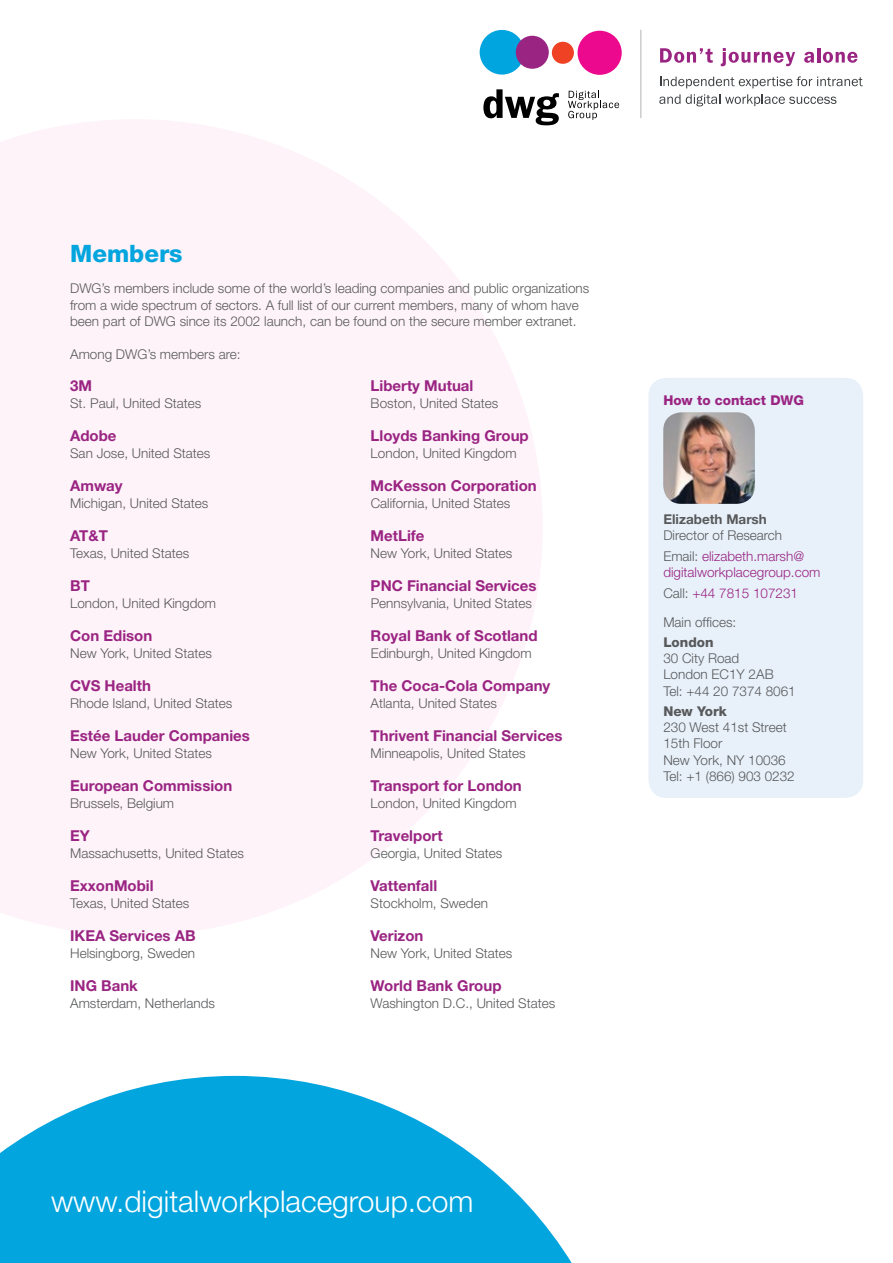
<style>
.page{position:relative;width:893px;height:1263px;background:#fff}
.page>*{position:absolute;margin:0;border:0;box-sizing:border-box;transform-origin:0 0}
.t1{font:300 30px "Helvetica Neue";color:#fff}
.t2{font:800 24px "Helvetica Neue";color:#03a5de}
.t3{font:700 15px "Helvetica Neue";color:#9a2482}
.t4{font:300 13.5px/16.2px "Helvetica Neue";color:#58595b}
.t5{font:300 13.5px/20.4px "Helvetica Neue";color:#9a2482}
.t6{font:800 13.5px "Helvetica Neue";color:#9a2482}
.t7{font:700 13.5px "Helvetica Neue";color:#58595b}
.t8{font:800 13.5px "Helvetica Neue";color:#58595b}
.s1{color:#9a2482}
.s2{color:#58595b}
</style>
<div class="page">
<svg style="left:0;top:119px;width:543px;height:816px;fill:#fef3f9"></svg>
<div style="left:648px;top:378px;width:215px;height:420px;background:#e8f1fa;border-radius:18px"></div>
<img style="left:663px;top:412px;width:92px;height:92px">
<svg style="left:660px;top:76px;width:203px;height:12px"></svg>
<svg style="left:659px;top:94px;width:21px;height:10px"></svg>
<svg style="left:686px;top:94px;width:150px;height:12px"></svg>
<svg style="left:483px;top:89px;width:76px;height:36px"></svg>
<div style="left:578px;top:31px;width:44px;height:44px;background:#ec098d;border-radius:50%"></div>
<div style="left:552px;top:42px;width:22px;height:22px;background:#ef4124;border-radius:50%"></div>
<svg style="left:568px;top:91px;width:51px;height:29px"></svg>
<div style="left:480px;top:30px;width:44px;height:45px;background:#00a5df;border-radius:50%"></div>
<div style="left:516px;top:36px;width:33px;height:33px;background:#9a2482;border-radius:50%"></div>
<svg style="left:660px;top:48px;width:53px;height:15px"></svg>
<svg style="left:721px;top:48px;width:74px;height:18px"></svg>
<svg style="left:804px;top:52px;width:10px;height:11px"></svg>
<hr style="left:817px;top:48px;width:3px;height:15px;background:#9a2482">
<svg style="left:823px;top:52px;width:34px;height:11px"></svg>
<hr style="left:640px;top:30px;width:1px;height:88px;background:#bcbec0">
<svg style="left:0;top:1076px;width:572px;height:187px;fill:#03a5de"></svg>
<h2 class="t2" style="left:70px;top:239px;width:114px">Members</h2>
<p class="t4" style="left:70px;top:280px;width:521px">DWG’s members include some of the world’s leading companies and public organizations from a wide spectrum of sectors. A full list of our current members, many of whom have been part of DWG since its 2002 launch, can be found on the secure member extranet.</p>
<p class="t4" style="left:70px;top:346px;width:172px">Among DWG’s members are:</p>
<p class="t3" style="left:70px;top:377px;width:23px">3M</p>
<p class="t4" style="left:70px;top:395px;width:133px">St. Paul, United States</p>
<p class="t3" style="left:70px;top:427px;width:48px">Adobe</p>
<p class="t4" style="left:70px;top:445px;width:142px">San Jose, United States</p>
<p class="t3" style="left:70px;top:477px;width:54px">Amway</p>
<p class="t4" style="left:70px;top:495px;width:140px">Michigan, United States</p>
<p class="t3" style="left:70px;top:527px;width:39px">AT&amp;T</p>
<p class="t4" style="left:70px;top:545px;width:121px">Texas, United States</p>
<p class="t3" style="left:70px;top:577px;width:21px">BT</p>
<p class="t4" style="left:70px;top:595px;width:148px">London, United Kingdom</p>
<p class="t3" style="left:70px;top:627px;width:84px">Con Edison</p>
<p class="t4" style="left:70px;top:645px;width:143px">New York, United States</p>
<p class="t3" style="left:70px;top:677px;width:82px">CVS Health</p>
<p class="t4" style="left:70px;top:695px;width:164px">Rhode Island, United States</p>
<p class="t3" style="left:70px;top:727px;width:181px">Estée Lauder Companies</p>
<p class="t4" style="left:70px;top:745px;width:143px">New York, United States</p>
<p class="t3" style="left:70px;top:777px;width:164px">European Commission</p>
<p class="t4" style="left:70px;top:795px;width:106px">Brussels, Belgium</p>
<p class="t3" style="left:70px;top:827px;width:21px">EY</p>
<p class="t4" style="left:70px;top:845px;width:175px">Massachusetts, United States</p>
<p class="t3" style="left:70px;top:877px;width:85px">ExxonMobil</p>
<p class="t4" style="left:70px;top:895px;width:121px">Texas, United States</p>
<p class="t3" style="left:70px;top:927px;width:127px">IKEA Services AB</p>
<p class="t4" style="left:70px;top:945px;width:126px">Helsingborg, Sweden</p>
<p class="t3" style="left:70px;top:977px;width:69px">ING Bank</p>
<p class="t4" style="left:70px;top:995px;width:146px">Amsterdam, Netherlands</p>
<p class="t3" style="left:371px;top:377px;width:104px">Liberty Mutual</p>
<p class="t4" style="left:371px;top:395px;width:129px">Boston, United States</p>
<p class="t3" style="left:371px;top:427px;width:160px">Lloyds Banking Group</p>
<p class="t4" style="left:371px;top:445px;width:148px">London, United Kingdom</p>
<p class="t3" style="left:371px;top:477px;width:168px">McKesson Corporation</p>
<p class="t4" style="left:371px;top:495px;width:141px">California, United States</p>
<p class="t3" style="left:371px;top:527px;width:55px">MetLife</p>
<p class="t4" style="left:371px;top:545px;width:143px">New York, United States</p>
<p class="t3" style="left:371px;top:577px;width:167px">PNC Financial Services</p>
<p class="t4" style="left:371px;top:595px;width:163px">Pennsylvania, United States</p>
<p class="t3" style="left:371px;top:627px;width:168px">Royal Bank of Scotland</p>
<p class="t4" style="left:371px;top:645px;width:163px">Edinburgh, United Kingdom</p>
<p class="t3" style="left:371px;top:677px;width:181px">The Coca-Cola Company</p>
<p class="t4" style="left:371px;top:695px;width:128px">Atlanta, United States</p>
<p class="t3" style="left:371px;top:727px;width:193px">Thrivent Financial Services</p>
<p class="t4" style="left:371px;top:745px;width:157px">Minneapolis, United States</p>
<p class="t3" style="left:371px;top:777px;width:153px">Transport for London</p>
<p class="t4" style="left:371px;top:795px;width:148px">London, United Kingdom</p>
<p class="t3" style="left:371px;top:827px;width:73px">Travelport</p>
<p class="t4" style="left:371px;top:845px;width:133px">Georgia, United States</p>
<p class="t3" style="left:371px;top:877px;width:68px">Vattenfall</p>
<p class="t4" style="left:371px;top:895px;width:119px">Stockholm, Sweden</p>
<p class="t3" style="left:371px;top:927px;width:54px">Verizon</p>
<p class="t4" style="left:371px;top:945px;width:143px">New York, United States</p>
<p class="t3" style="left:371px;top:977px;width:132px">World Bank Group</p>
<p class="t4" style="left:371px;top:995px;width:186px">Washington D.C., United States</p>
<h1 class="t1" style="left:51px;top:1183px;width:424px">www.digitalworkplacegroup.com</h1>
<p class="t6" style="left:663px;top:393px;width:142px">How to contact DWG</p>
<p class="t7" style="left:663px;top:511px;width:105px">Elizabeth Marsh</p>
<p class="t4" style="left:663px;top:525px;width:142px;line-height:20.4px">Director of Research<br>Email: <span class="s1">elizabeth.marsh@</span></p>
<p class="t5" style="left:663px;top:562px;width:159px">digitalworkplacegroup.com<br><span class="s2">Call:</span> +44 7815 107231</p>
<p class="t4" style="left:663px;top:613px;width:75px">Main offices:</p>
<p class="t8" style="left:663px;top:634px;width:52px">London</p>
<p class="t4" style="left:663px;top:650px;width:134px">30 City Road<br>London EC1Y 2AB<br>Tel: +44 20 7374 8061</p>
<p class="t8" style="left:663px;top:703px;width:65px">New York</p>
<p class="t4" style="left:663px;top:719px;width:133px">230 West 41st Street<br>15th Floor<br>New York, NY 10036<br>Tel: +1 (866) 903 0232</p>
</div>
